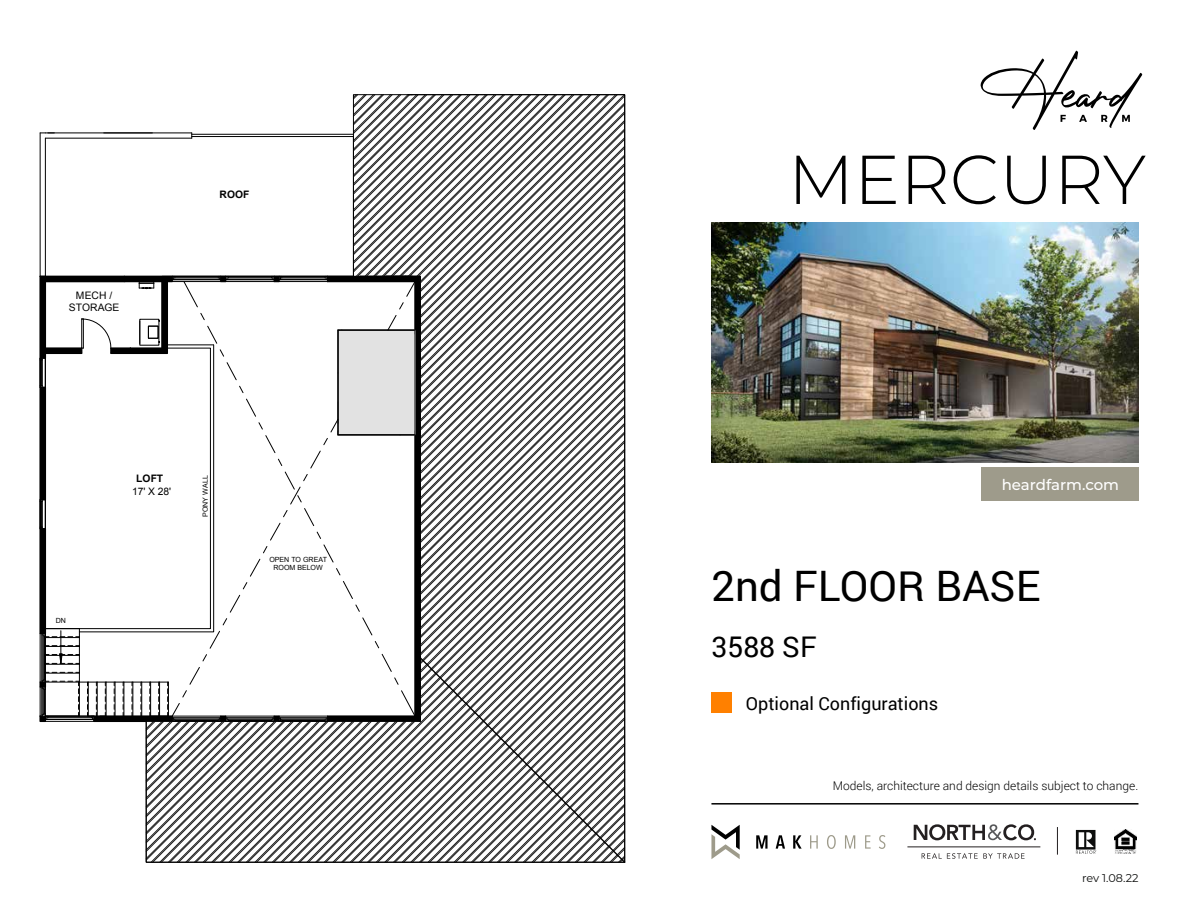
<style>
.page{position:relative;width:1188px;height:918px;background:#fff}
.page>*{position:absolute;margin:0;border:0;box-sizing:border-box;transform-origin:0 0}
.t1{font:300 69px "Montserrat";color:#000}
.t2{font:42px "Roboto";color:#000}
.t3{font:28.5px "Roboto";color:#000}
.t4{font:18px "Roboto";color:#000}
.t5{font:500 15px "Montserrat";letter-spacing:-.005em;color:#fff}
.t6{font:300 12px "Roboto";color:#000}
.t7{font:11.25px "Montserrat";letter-spacing:-.005em;color:#0d0e0d}
.t8{font:10.35px/11.7px "Arial";color:#000;text-align:center}
.t9{font:700 10.35px "Arial";letter-spacing:.005em;color:#000}
.t10{font:7.05px/8.1px "Arial";letter-spacing:-.005em;color:#000;text-align:center}
</style>
<div class="page">
<svg style="left:39px;top:94px;width:586px;height:769px"></svg>
<hr style="left:61px;top:631px;width:1px;height:32px;background:#000">
<div style="left:132px;top:486px;width:39px;height:11px;background:#fff"></div>
<div style="left:981px;top:467px;width:157px;height:34px;background:#9e9b8b"></div>
<div style="left:711px;top:692px;width:21px;height:21px;background:#ff8000"></div>
<img style="left:712px;top:222px;width:426px;height:241px">
<svg style="left:980px;top:51px;width:162px;height:79px"></svg>
<svg style="left:756px;top:835px;width:12px;height:14px"></svg>
<svg style="left:776px;top:835px;width:9px;height:14px"></svg>
<svg style="left:793px;top:835px;width:9px;height:14px"></svg>
<svg style="left:810px;top:835px;width:8px;height:14px"></svg>
<svg style="left:827px;top:835px;width:9px;height:14px"></svg>
<svg style="left:845px;top:835px;width:10px;height:14px"></svg>
<svg style="left:865px;top:835px;width:6px;height:14px"></svg>
<svg style="left:879px;top:835px;width:6px;height:14px"></svg>
<svg style="left:711px;top:825px;width:29px;height:34px"></svg>
<hr style="left:711px;top:803px;width:427px;height:2px;background:#000">
<svg style="left:922px;top:853px;width:103px;height:6px"></svg>
<svg style="left:914px;top:824px;width:122px;height:16px"></svg>
<hr style="left:907px;top:847px;width:133px;height:1px;background:#231f20">
<svg style="left:1076px;top:830px;width:20px;height:24px"></svg>
<img style="left:1115px;top:830px;width:22px;height:24px">
<svg style="left:1057px;top:827px;width:1px;height:28px"></svg>
<p class="t8" style="left:69px;top:289px;width:52px">MECH /<br>STORAGE</p>
<p class="t9" style="left:220px;top:187px;width:31px">ROOF</p>
<p class="t10" style="left:56px;top:616px;width:12px">DN</p>
<p class="t9" style="left:136px;top:472px;width:28px">LOFT</p>
<p class="t8" style="left:132px;top:486px;width:41px">17' X 28'</p>
<p class="t10" style="left:201px;top:517px;width:43px;rotate:-90deg">PONY WALL</p>
<p class="t10" style="left:270px;top:555px;width:59px">OPEN TO GREAT<br>ROOM BELOW</p>
<h1 class="t1" style="left:788px;top:133px;width:359px">MERCURY</h1>
<p class="t5" style="left:1002px;top:474px;width:119px">heardfarm.com</p>
<h2 class="t2" style="left:711px;top:557px;width:330px">2nd FLOOR BASE</h2>
<h3 class="t3" style="left:711px;top:627px;width:107px">3588 SF</h3>
<h3 class="t4" style="left:746px;top:691px;width:194px">Optional Configurations</h3>
<p class="t6" style="left:833px;top:778px;width:307px">Models, architecture and design details subject to change.</p>
<p class="t7" style="left:1082px;top:870px;width:58px">rev 1.08.22</p>
</div>
